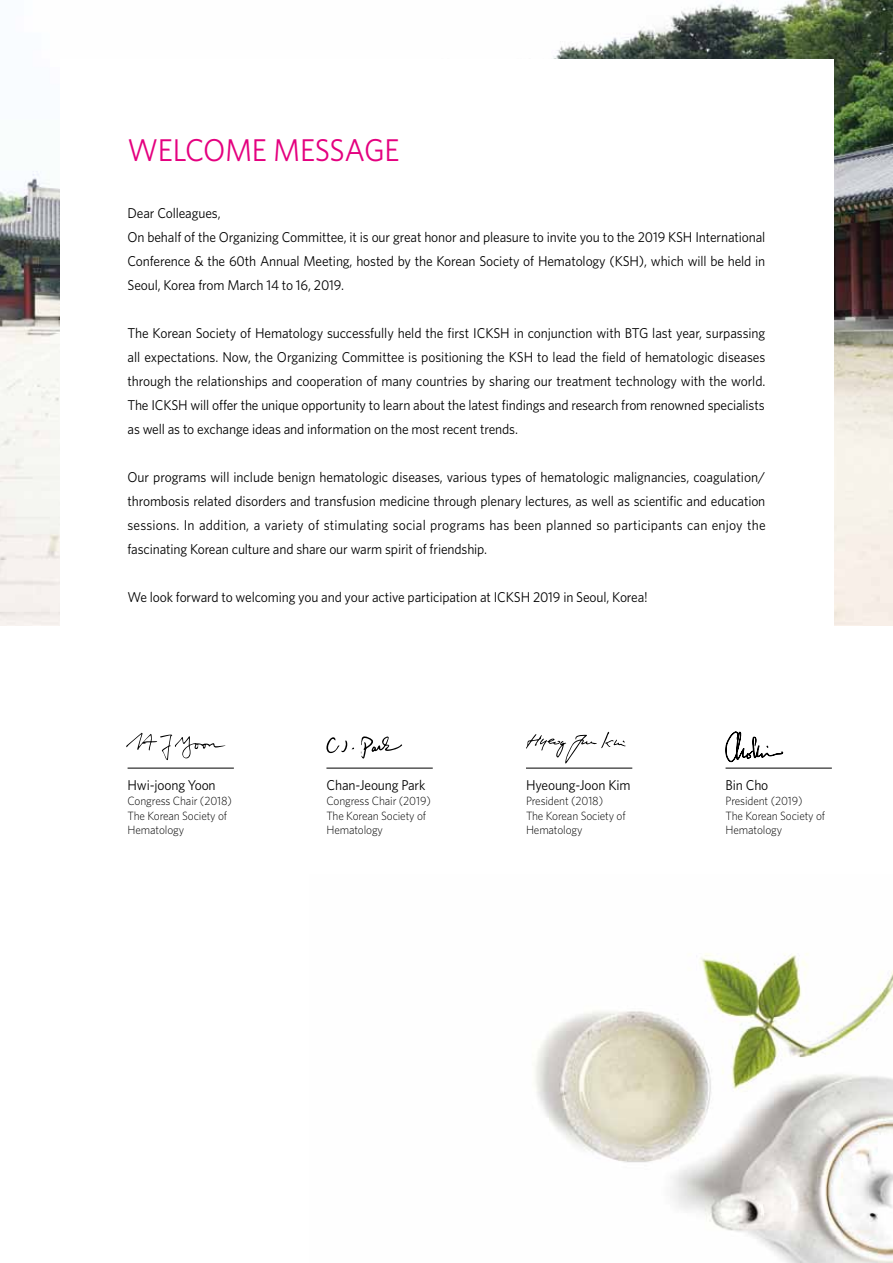
<style>
.page{position:relative;width:893px;height:1263px;background:#fff}
.page>*{position:absolute;margin:0;border:0;box-sizing:border-box;transform-origin:0 0}
.t1{font:31.5px "Whitney";letter-spacing:-.01em;color:#e4007f;scale:.95 1}
.t2{font:14.25px/24px "Whitney";letter-spacing:-.01em;color:#000;text-align:justify;scale:.95 1}
.t3{font:300 12px/14.4px "Whitney";letter-spacing:-.01em;color:#000;scale:.95 1}
</style>
<div class="page">
<img style="left:0;top:0;width:893px;height:625px">
<div style="left:60px;top:60px;width:773px;height:1139px;background:#fff"></div>
<img style="left:535px;top:953px;width:358px;height:310px">
<svg style="left:126px;top:733px;width:99px;height:27px"></svg>
<hr style="left:128px;top:768px;width:106px;height:1px;background:#000">
<hr style="left:326px;top:768px;width:107px;height:1px;background:#000">
<svg style="left:326px;top:737px;width:28px;height:17px"></svg>
<svg style="left:361px;top:736px;width:41px;height:23px"></svg>
<svg style="left:526px;top:732px;width:100px;height:32px"></svg>
<hr style="left:526px;top:768px;width:106px;height:1px;background:#000">
<svg style="left:725px;top:731px;width:58px;height:31px"></svg>
<hr style="left:725px;top:768px;width:107px;height:1px;background:#000">
<h1 class="t1" style="left:128px;top:131px;width:288px">Welcome Message</h1>
<p class="t2" style="left:128px;top:201px;width:673px;text-align:left">Dear Colleagues,<br>On behalf of the Organizing Committee, it is our great honor and pleasure to invite you to the 2019 KSH International Conference &amp; the 60th Annual Meeting, hosted by the Korean Society of Hematology (KSH), which will be held in Seoul, Korea from March 14 to 16, 2019.</p>
<p class="t2" style="left:128px;top:321px;width:673px">The Korean Society of Hematology successfully held the first ICKSH in conjunction with BTG last year, surpassing all expectations. Now, the Organizing Committee is positioning the KSH to lead the field of hematologic diseases through the relationships and cooperation of many countries by sharing our treatment technology with the world.<br>The ICKSH will offer the unique opportunity to learn about the latest findings and research from renowned specialists as well as to exchange ideas and information on the most recent trends.</p>
<p class="t2" style="left:128px;top:465px;width:673px">Our programs will include benign hematologic diseases, various types of hematologic malignancies, coagulation/ thrombosis related disorders and transfusion medicine through plenary lectures, as well as scientific and education sessions. In addition, a variety of stimulating social programs has been planned so participants can enjoy the fascinating Korean culture and share our warm spirit of friendship.</p>
<p class="t2" style="left:128px;top:585px;width:549px">We look forward to welcoming you and your active participation at ICKSH 2019 in Seoul, Korea!</p>
<p class="t2" style="left:128px;top:773px;width:94px">Hwi-joong Yoon</p>
<p class="t3" style="left:128px;top:794px;width:111px">Congress Chair (2018)<br>The Korean Society of<br>Hematology</p>
<p class="t2" style="left:326px;top:773px;width:106px">Chan-Jeoung Park</p>
<p class="t3" style="left:326px;top:794px;width:111px">Congress Chair (2019)<br>The Korean Society of<br>Hematology</p>
<p class="t2" style="left:526px;top:773px;width:112px">Hyeoung-Joon Kim</p>
<p class="t3" style="left:526px;top:794px;width:106px">President (2018)<br>The Korean Society of<br>Hematology</p>
<p class="t2" style="left:725px;top:773px;width:47px">Bin Cho</p>
<p class="t3" style="left:725px;top:794px;width:106px">President (2019)<br>The Korean Society of<br>Hematology</p>
</div>
